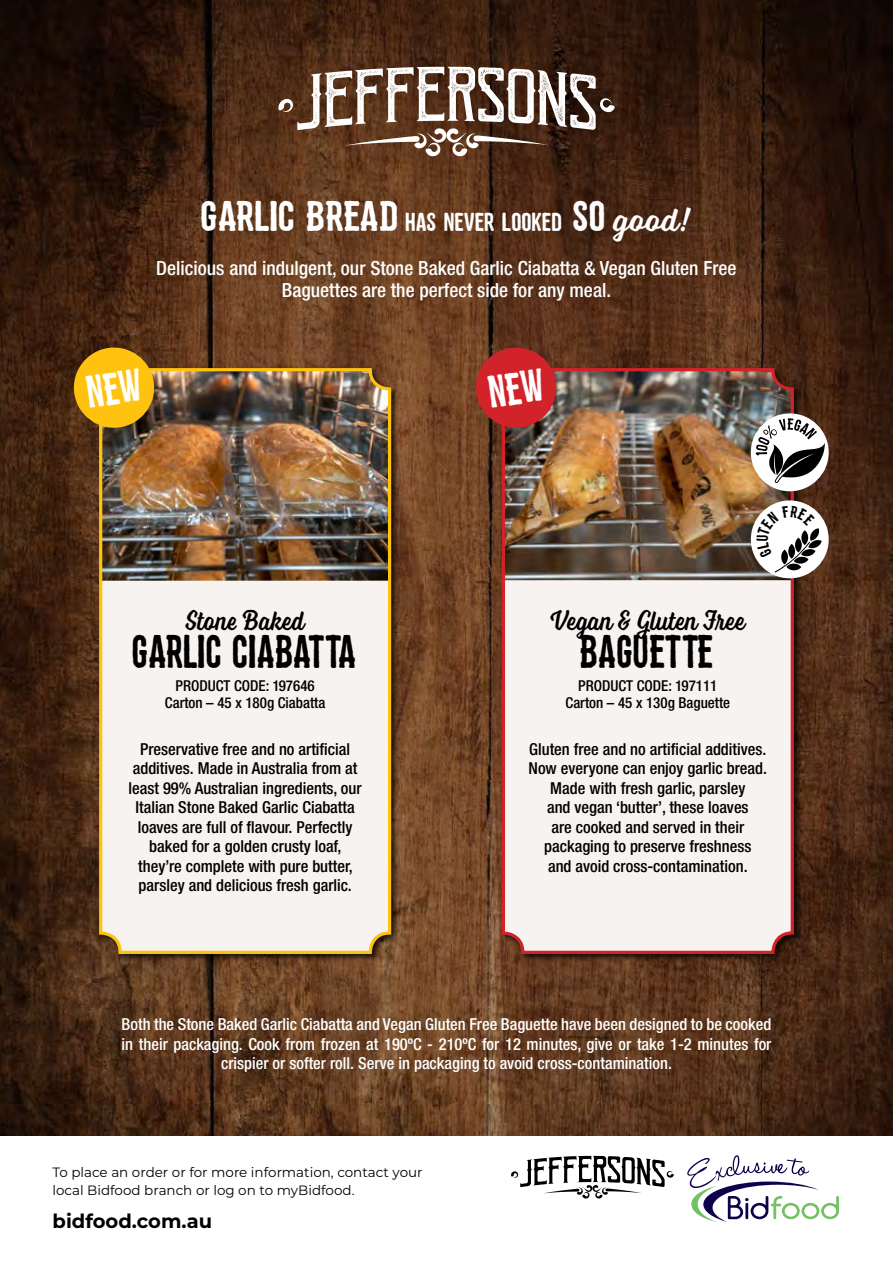
<style>
.page{position:relative;width:893px;height:1263px;background:#fff}
.page>*{position:absolute;margin:0;border:0;box-sizing:border-box;transform-origin:0 0}
.t1{font:47.55px "ZEMBOOD";color:#000;scale:.86 1}
.t2{font:30px "ZEMBOOD";color:#fff}
.t3{font:28.8px "Voltage";color:#000;scale:.86 1}
.t4{font:500 condensed 19.5px/22.5px "Helvetica Neue LT Std";color:#fff;text-align:center}
.t5{font:700 19.5px "Montserrat";color:#000}
.t6{font:500 condensed 16.5px/19.5px "Helvetica Neue LT Std";color:#000;text-align:center}
.t7{font:500 condensed 16.5px/19.5px "Helvetica Neue LT Std";color:#fff;text-align:center}
.t8{font:500 condensed 15px/16.5px "Helvetica Neue LT Std";color:#000;text-align:center}
.t9{font:13.5px/18px "Montserrat";color:#000}
.s1{font-size:43.2px}
.s2{font-family:"Voltage";font-size:34.5px}
</style>
<div class="page">
<img style="left:0;top:0;width:893px;height:1136px">
<svg style="left:278px;top:67px;width:337px;height:89px"></svg>
<svg style="left:687px;top:1155px;width:152px;height:67px"></svg>
<svg style="left:511px;top:1156px;width:163px;height:42px"></svg>
<div style="left:500px;top:366px;width:302px;height:596px;background:#000;opacity:.75"></div>
<div style="left:503px;top:370px;width:289px;height:582px;background:#f7f3f1;border-radius:19px"></div>
<img style="left:506px;top:370px;width:286px;height:210px">
<div style="left:502px;top:368px;width:292px;height:586px;border:3px solid #d2232a;border-radius:19px"></div>
<div style="left:751px;top:413px;width:78px;height:78px;background:#fff;border-radius:50%"></div>
<svg style="left:756px;top:418px;width:69px;height:65px"></svg>
<div style="left:751px;top:500px;width:78px;height:78px;background:#fff;border-radius:50%"></div>
<div style="left:97px;top:366px;width:303px;height:596px;background:#000;opacity:.75"></div>
<div style="left:101px;top:370px;width:289px;height:582px;background:#f7f3f1;border-radius:19px"></div>
<img style="left:103px;top:370px;width:287px;height:211px">
<div style="left:99px;top:368px;width:292px;height:586px;border:3px solid #ffc20e;border-radius:19px"></div>
<svg style="left:473px;top:345px;width:86px;height:85px;background:#b12d2c"></svg>
<svg style="left:71px;top:345px;width:86px;height:85px;background:#c79411"></svg>
<svg style="left:756px;top:506px;width:66px;height:66px"></svg>
<h2 class="t2" style="left:202px;top:208px;width:491px"><span class="s1">GARLIC BREAD</span> has never looked <span class="s1">SO</span> <span class="s2">good!</span></h2>
<p class="t4" style="left:156px;top:256px;width:582px">Delicious and indulgent, our Stone Baked Garlic Ciabatta &amp; Vegan Gluten Free<br>Baguettes are the perfect side for any meal.</p>
<h3 class="t3" style="left:186px;top:603px;width:140px">Stone Baked</h3>
<h1 class="t1" style="left:133px;top:630px;width:262px">GARLIC CIABATTA</h1>
<p class="t8" style="left:165px;top:677px;width:162px">PRODUCT CODE: 197646<br>Carton – 45 x 180g Ciabatta</p>
<p class="t6" style="left:129px;top:739px;width:235px">Preservative free and no artificial additives. Made in Australia from at least 99% Australian ingredients, our Italian Stone Baked Garlic Ciabatta loaves are full of flavour. Perfectly baked for a golden crusty loaf, they’re complete with pure butter, parsley and delicious fresh garlic.</p>
<h3 class="t3" style="left:550px;top:603px;width:228px">Vegan &amp; Gluten Free</h3>
<h1 class="t1" style="left:581px;top:630px;width:157px">BAGUETTE</h1>
<p class="t8" style="left:566px;top:677px;width:166px">PRODUCT CODE: 197111<br>Carton – 45 x 130g Baguette</p>
<p class="t6" style="left:529px;top:739px;width:240px">Gluten free and no artificial additives.<br>Now everyone can enjoy garlic bread.<br>Made with fresh garlic, parsley<br>and vegan ‘butter’, these loaves<br>are cooked and served in their packaging to preserve freshness<br>and avoid cross-contamination.</p>
<p class="t7" style="left:122px;top:1014px;width:651px">Both the Stone Baked Garlic Ciabatta and Vegan Gluten Free Baguette have been designed to be cooked in their packaging. Cook from frozen at 190ºC - 210ºC for 12 minutes, give or take 1-2 minutes for crispier or softer roll. Serve in packaging to avoid cross-contamination.</p>
<p class="t9" style="left:52px;top:1163px;width:372px">To place an order or for more information, contact your local Bidfood branch or log on to myBidfood.</p>
<p class="t5" style="left:53px;top:1207px;width:161px">bidfood.com.au</p>
</div>
